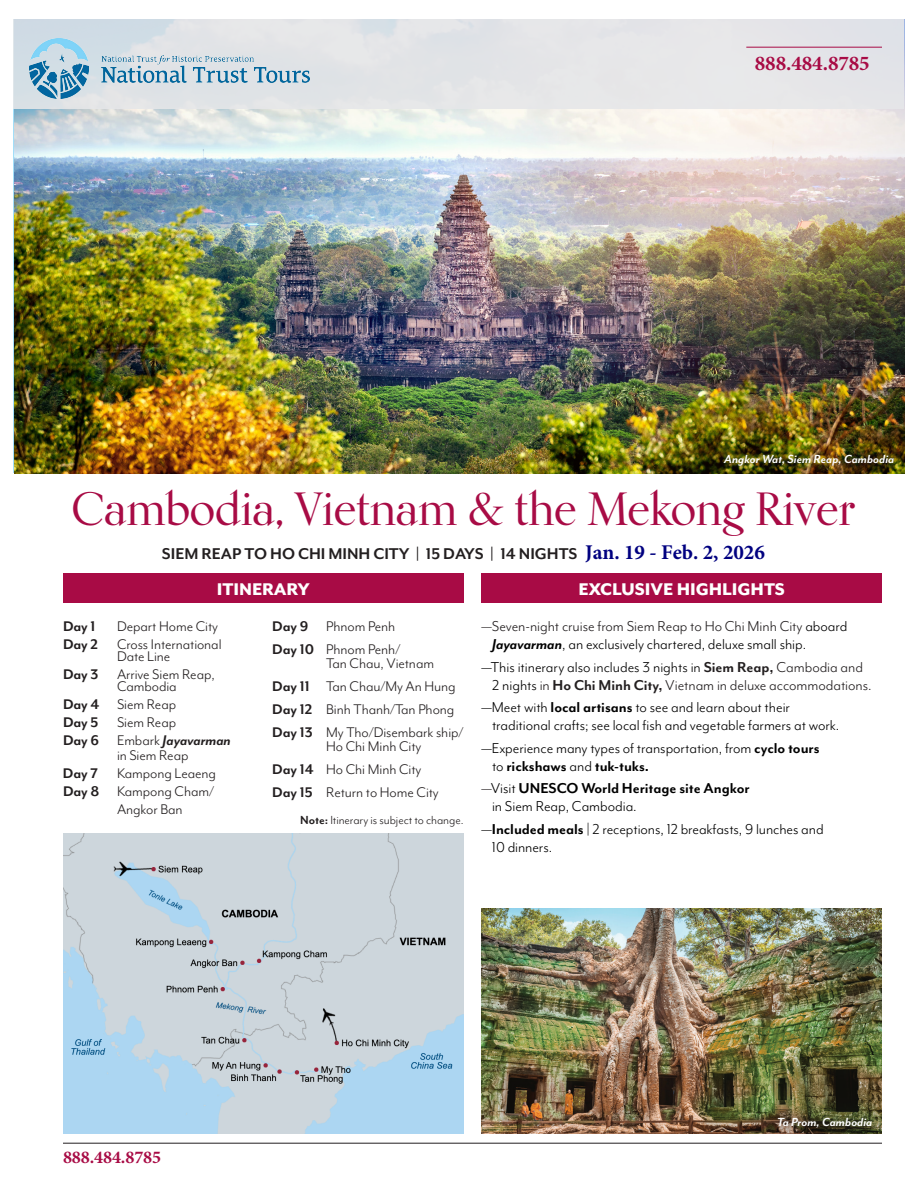
<style>
.page{position:relative;width:918px;height:1188px;background:#fff}
.page>*{position:absolute;margin:0;border:0;box-sizing:border-box;transform-origin:0 0}
.Program_Subtitle{font:500 46.5px "Kumlien Pro";letter-spacing:-.02em;color:#a80b45}
.legal_copy{font:700 21px "Minion Pro";letter-spacing:-.005em;color:#a80b45}
.t1{font:800 19.5px "Mr Eaves Mod OT";letter-spacing:-.005em;color:#fff}
.Program_Subtitle-2{font:700 18px "Mr Eaves Mod OT";letter-spacing:-.005em;color:#231f20}
.t2{font:700 18px "Minion Pro";letter-spacing:-.005em;color:#a80b45}
.Program_features_bulleted_copy{font:16.5px/18px "Mr Eaves Mod OT";letter-spacing:-.005em;color:#000}
.Exclusively_Yours_bulleted_copy{font:16.5px/18px "Mr Eaves Mod OT";letter-spacing:-.005em;color:#231f20}
.Exclusively_Yours_bulleted_copy-2{font:16.5px/18px "Mr Eaves Mod OT";letter-spacing:-.005em;color:#000}
.Exclusively_Yours_bulleted_copy-3{font:700 16.5px/18px "Mr Eaves Mod OT";letter-spacing:-.005em;color:#000}
.Itinerary_PROP{font:16.2px/12px "Mr Eaves Mod OT";letter-spacing:-.005em;color:#231f20}
.Itinerary_PROP-2{font:700 16.2px "Mr Eaves Mod OT";color:#231f20}
.Captions_white{font:italic 700 13.5px "Mr Eaves Mod OT";color:#fff}
.Itinerary_note{font:13.5px "Mr Eaves Mod OT";letter-spacing:-.005em;color:#231f20}
.s1{font-family:"Minion Pro";font-size:21px;color:#000080}
.s2{font-weight:700}
.s3{font-weight:700;font-style:italic}
.s4{color:#231f20}
.s5{color:#000}
.s6{font-weight:400;color:#231f20}
.s7{font-weight:400}
</style>
<div class="page">
<img style="left:14px;top:109px;width:890px;height:364px">
<img style="left:63px;top:833px;width:400px;height:301px">
<hr style="left:63px;top:1143px;width:819px;height:1px;background:#231f20">
<div style="left:63px;top:574px;width:401px;height:29px;background:#a80b45"></div>
<div style="left:14px;top:19px;width:890px;height:90px;background:#e6e7e9"></div>
<div style="left:716px;top:447px;width:186px;height:27px;background:#231f20;opacity:.75"></div>
<div style="left:482px;top:574px;width:400px;height:29px;background:#a80b45"></div>
<hr style="left:746px;top:47px;width:136px;height:1px;background:#a80b45">
<img style="left:482px;top:908px;width:400px;height:226px">
<div style="left:771px;top:1109px;width:109px;height:25px;background:#231f20;opacity:.75"></div>
<img style="left:29px;top:39px;width:281px;height:60px">
<p class="legal_copy" style="left:755px;top:49px;width:116px">888.484.8785</p>
<p class="Captions_white" style="left:724px;top:452px;width:172px">Angkor Wat, Siem Reap, Cambodia</p>
<p class="Program_Subtitle" style="left:71px;top:480px;width:786px">Cambodia, Vietnam &amp; the Mekong River</p>
<p class="Program_Subtitle-2" style="left:162px;top:543px;width:604px">SIEM REAP TO HO CHI MINH CITY | 15 DAYS | 14 NIGHTS <span class="s1">Jan. 19 - Feb. 2, 2026</span></p>
<p class="t1" style="left:217px;top:578px;width:94px">ITINERARY</p>
<p class="Itinerary_PROP-2" style="left:63px;top:617px;width:34px">Day 1</p>
<p class="Itinerary_PROP" style="left:117px;top:620px;width:103px">Depart Home City</p>
<p class="Itinerary_PROP" style="left:63px;top:638px;width:160px;text-align:center"><span class="s2">Day 2</span> Cross International<br>Date Line</p>
<p class="Itinerary_PROP" style="left:117px;top:668px;width:99px;text-indent:-54px"><span class="s2">Day 3</span> Arrive Siem Reap,<br>Cambodia</p>
<p class="Itinerary_PROP" style="left:63px;top:698px;width:115px"><span class="s2">Day 4</span> Siem Reap</p>
<p class="Itinerary_PROP" style="left:63px;top:716px;width:115px"><span class="s2">Day 5</span> Siem Reap</p>
<p class="Itinerary_PROP" style="left:117px;top:732px;width:116px;line-height:15px;text-indent:-54px"><span class="s2">Day 6</span> Embark <span class="s3">Jayavarman </span>in Siem Reap</p>
<p class="Itinerary_PROP" style="left:63px;top:767px;width:154px"><span class="s2">Day 7</span> Kampong Leaeng</p>
<p class="Itinerary_PROP" style="left:63px;top:785px;width:153px"><span class="s2">Day 8</span> Kampong Cham/</p>
<p class="Itinerary_PROP" style="left:117px;top:803px;width:67px">Angkor Ban</p>
<p class="Itinerary_PROP" style="left:272px;top:620px;width:125px"><span class="s2">Day 9</span> Phnom Penh</p>
<p class="Itinerary_PROP" style="left:326px;top:642px;width:109px;line-height:13.5px;text-indent:-54px"><span class="s2">Day 10</span> Phnom Penh/<br>Tan Chau, Vietnam</p>
<p class="Itinerary_PROP" style="left:272px;top:680px;width:185px"><span class="s2">Day 11</span> Tan Chau/My An Hung</p>
<p class="Itinerary_PROP" style="left:272px;top:703px;width:184px"><span class="s2">Day 12</span> Binh Thanh/Tan Phong</p>
<p class="Itinerary_PROP" style="left:326px;top:725px;width:139px;line-height:13.5px;text-indent:-54px"><span class="s2">Day 13</span> My Tho/Disembark ship/<br>Ho Chi Minh City</p>
<p class="Itinerary_PROP" style="left:272px;top:763px;width:151px"><span class="s2">Day 14</span> Ho Chi Minh City</p>
<p class="Itinerary_PROP" style="left:272px;top:786px;width:168px"><span class="s2">Day 15</span> Return to Home City</p>
<p class="Itinerary_note" style="left:300px;top:813px;width:165px"><span class="s2">Note:</span> Itinerary is subject to change.</p>
<p class="t1" style="left:578px;top:578px;width:208px">EXCLUSIVE HIGHLIGHTS</p>
<p class="Exclusively_Yours_bulleted_copy-2" style="left:492px;top:617px;width:357px;text-indent:-11px"><span class="s4">—Seven-night cruise from Siem Reap to Ho Chi Minh City</span> aboard<br><span class="s3">Jayavarman</span>, an exclusively chartered, deluxe small ship.</p>
<p class="Exclusively_Yours_bulleted_copy" style="left:492px;top:658px;width:381px;text-indent:-11px"><span class="s5">—This itinerary also includes 3 nights in</span> <span class="s2">Siem Reap,</span> Cambodia and<br><span class="s5">2 nights</span> in <span class="s2">Ho Chi Minh City,</span> Vietnam in deluxe accommodations.</p>
<p class="Program_features_bulleted_copy" style="left:492px;top:698px;width:349px;text-indent:-10px">—Meet with <span class="s2">local artisans</span> to see and learn about their traditional crafts; see local fish and vegetable farmers at work.</p>
<p class="Program_features_bulleted_copy" style="left:492px;top:739px;width:329px;text-indent:-11px">—Experience many types of transportation, from <span class="s2">cyclo tours </span>to <span class="s2">rickshaws</span> and <span class="s2">tuk-tuks.</span></p>
<p class="Exclusively_Yours_bulleted_copy-3" style="left:492px;top:779px;width:259px;text-indent:-11px"><span class="s6">—</span><span class="s7">Visit</span> UNESCO World Heritage site Angkor <span class="s7">in Siem Reap, Cambodia.</span></p>
<p class="Program_features_bulleted_copy" style="left:492px;top:820px;width:333px;text-indent:-10px">—<span class="s2">Included meals</span> | 2 receptions, 12 breakfasts, 9 lunches and<br>10 dinners.</p>
<p class="t2" style="left:63px;top:1144px;width:100px">888.484.8785</p>
<p class="Captions_white" style="left:777px;top:1114px;width:97px">Ta Prom, Cambodia</p>
</div>
